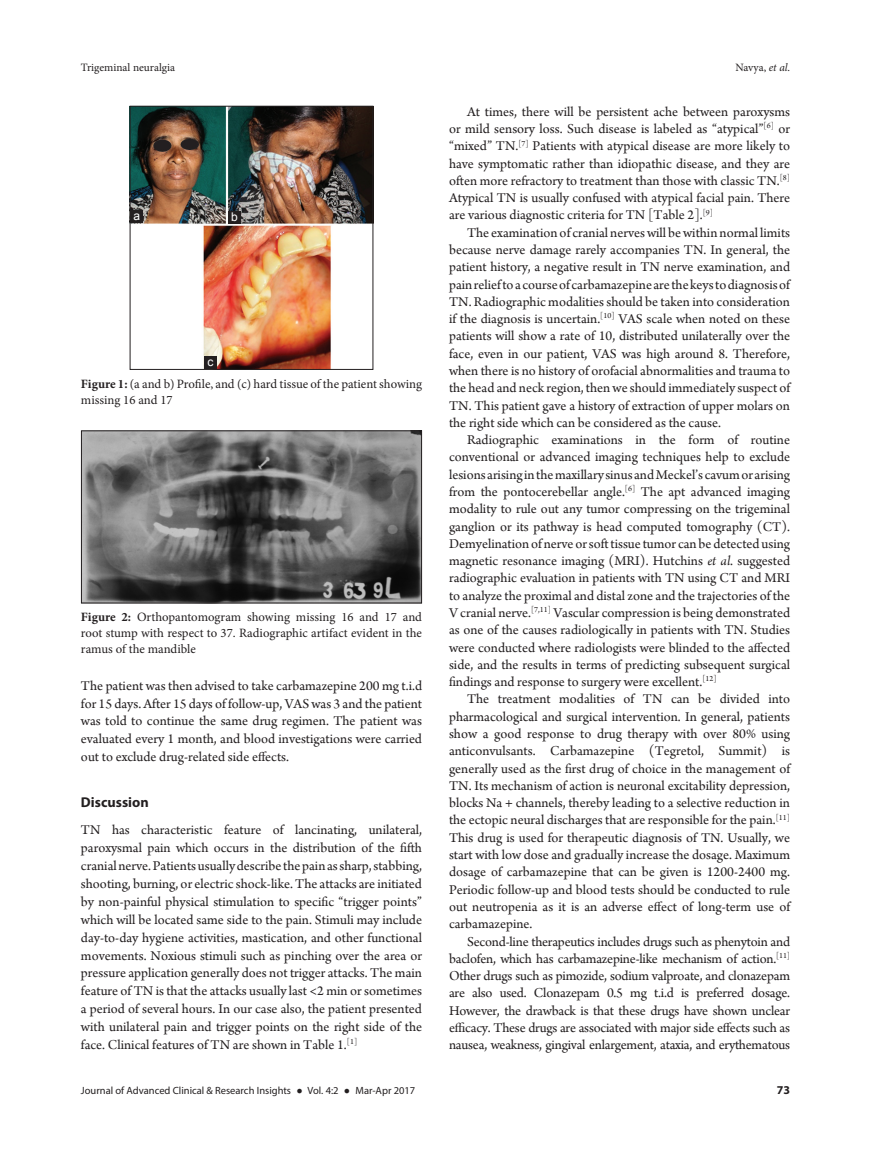
<style>
.page{position:relative;width:894px;height:1170px;background:#fff}
.page>*{position:absolute;margin:0;border:0;box-sizing:border-box;transform-origin:0 0}
.TX{font:14.25px/17.2px "Arno Pro";color:#231f20;text-align:justify}
.TXFL{font:14.25px/17.9px "Arno Pro";color:#231f20;text-align:justify}
.t1{font:700 14.25px "Myriad Pro";color:#231f20}
.FGC{font:12.75px/15.8px "Minion Pro";letter-spacing:-.005em;color:#231f20;text-align:justify}
.LABEL{font:12px "Arial";color:#fff}
.RF{font:700 12px "Myriad Pro";color:#231f20}
.t2{font:11.25px "Minion Pro";color:#231f20}
.RF-2{font:10.5px "Myriad Pro";color:#231f20}
.s1{font-style:italic}
.s2{font-weight:700}
.s3{font-family:"Sylfaen"}
</style>
<div class="page">
<img style="left:83px;top:433px;width:336px;height:168px">
<div style="left:81px;top:431px;width:340px;height:172px;border:1px solid #231f20"></div>
<img style="left:132px;top:108px;width:239px;height:260px">
<div style="left:130px;top:106px;width:243px;height:264px;border:1px solid #231f20"></div>
<div style="left:204px;top:356px;width:13px;height:13px;background:#231f20"></div>
<div style="left:228px;top:211px;width:13px;height:12px;background:#231f20"></div>
<div style="left:130px;top:211px;width:13px;height:12px;background:#231f20"></div>
<p class="t2" style="left:81px;top:60px;width:96px">Trigeminal neuralgia</p>
<p class="t2" style="left:735px;top:60px;width:56px">Navya, <span class="s1">et al</span>.</p>
<p class="LABEL" style="left:133px;top:208px;width:8px">a</p>
<p class="LABEL" style="left:231px;top:209px;width:8px">b</p>
<p class="LABEL" style="left:207px;top:353px;width:7px">c</p>
<p class="FGC" style="left:81px;top:376px;width:342px"><span class="s2">Figure 1:</span> (a and b) Profile, and (c) hard tissue of the patient showing missing 16 and 17</p>
<p class="FGC" style="left:81px;top:609px;width:342px"><span class="s2">Figure 2:</span> Orthopantomogram showing missing 16 and 17 and root stump with respect to 37. Radiographic artifact evident in the ramus of the mandible</p>
<p class="TXFL" style="left:81px;top:677px;width:342px">The patient was then advised to take carbamazepine 200 mg t.i.d for 15 days. After 15 days of follow-up, VAS was 3 and the patient was told to continue the same drug regimen. The patient was evaluated every 1 month, and blood investigations were carried out to exclude drug-related side effects.</p>
<h1 class="t1" style="left:81px;top:792px;width:69px">Discussion</h1>
<p class="TXFL" style="left:81px;top:822px;width:342px">TN has characteristic feature of lancinating, unilateral, paroxysmal pain which occurs in the distribution of the fifth cranial nerve. Patients usually describe the pain as sharp, stabbing, shooting, burning, or electric shock-like. The attacks are initiated by non-painful physical stimulation to specific “trigger points” which will be located same side to the pain. Stimuli may include day-to-day hygiene activities, mastication, and other functional movements. Noxious stimuli such as pinching over the area or pressure application generally does not trigger attacks. The main feature of TN is that the attacks usually last &lt;2 min or sometimes a period of several hours. In our case also, the patient presented with unilateral pain and trigger points on the right side of the face. Clinical features of TN are shown in Table 1.<sup>[1]</sup></p>
<p class="TX" style="left:449px;top:104px;width:342px;text-indent:18px">At times, there will be persistent ache between paroxysms or mild sensory loss. Such disease is labeled as “atypical”<sup>[6]</sup> or “mixed” TN.<sup>[7]</sup> Patients with atypical disease are more likely to have symptomatic rather than idiopathic disease, and they are often more refractory to treatment than those with classic TN.<sup>[8] </sup>Atypical TN is usually confused with atypical facial pain. There are various diagnostic criteria for TN [Table 2].<sup>[9]</sup></p>
<p class="TX" style="left:449px;top:224px;width:342px;text-indent:18px">The examination of cranial nerves will be within normal limits because nerve damage rarely accompanies TN. In general, the patient history, a negative result in TN nerve examination, and pain relief to a course of carbamazepine are the keys to diagnosis of TN. Radiographic modalities should be taken into consideration if the diagnosis is uncertain.<sup>[10]</sup> VAS scale when noted on these patients will show a rate of 10, distributed unilaterally over the face, even in our patient, VAS was high around 8. Therefore, when there is no history of orofacial abnormalities and trauma to the head and neck region, then we should immediately suspect of TN. This patient gave a history of extraction of upper molars on the right side which can be considered as the cause.</p>
<p class="TX" style="left:449px;top:432px;width:342px;text-indent:18px">Radiographic examinations in the form of routine conventional or advanced imaging techniques help to exclude lesions arising in the maxillary sinus and Meckel’s cavum or arising from the pontocerebellar angle.<sup>[6]</sup> The apt advanced imaging modality to rule out any tumor compressing on the trigeminal ganglion or its pathway is head computed tomography (CT).<br>Demyelination of nerve or soft tissue tumor can be detected using magnetic resonance imaging (MRI). Hutchins <span class="s1">et al</span>. suggested radiographic evaluation in patients with TN using CT and MRI to analyze the proximal and distal zone and the trajectories of the V cranial nerve.<sup>[7,11]</sup> Vascular compression is being demonstrated as one of the causes radiologically in patients with TN. Studies were conducted where radiologists were blinded to the affected side, and the results in terms of predicting subsequent surgical findings and response to surgery were excellent.<sup>[12]</sup></p>
<p class="TX" style="left:449px;top:691px;width:342px;text-indent:18px">The treatment modalities of TN can be divided into pharmacological and surgical intervention. In general, patients show a good response to drug therapy with over 80% using anticonvulsants. Carbamazepine (Tegretol, Summit) is generally used as the first drug of choice in the management of TN. Its mechanism of action is neuronal excitability depression, blocks Na + channels, thereby leading to a selective reduction in the ectopic neural discharges that are responsible for the pain.<sup>[11] </sup>This drug is used for therapeutic diagnosis of TN. Usually, we start with low dose and gradually increase the dosage. Maximum dosage of carbamazepine that can be given is 1200-2400 mg.<br>Periodic follow-up and blood tests should be conducted to rule out neutropenia as it is an adverse effect of long-term use of carbamazepine.</p>
<p class="TX" style="left:449px;top:933px;width:342px;text-indent:18px">Second-line therapeutics includes drugs such as phenytoin and baclofen, which has carbamazepine-like mechanism of action.<sup>[11] </sup>Other drugs such as pimozide, sodium valproate, and clonazepam are also used. Clonazepam 0.5 mg t.i.d is preferred dosage.<br>However, the drawback is that these drugs have shown unclear efficacy. These drugs are associated with major side effects such as nausea, weakness, gingival enlargement, ataxia, and erythematous</p>
<p class="RF-2" style="left:81px;top:1083px;width:335px">Journal of Advanced Clinical &amp; Research Insights <span class="s3">●</span> Vol. 4:2 <span class="s3">●</span> Mar-Apr 2017</p>
<p class="RF" style="left:776px;top:1082px;width:15px">73</p>
</div>
